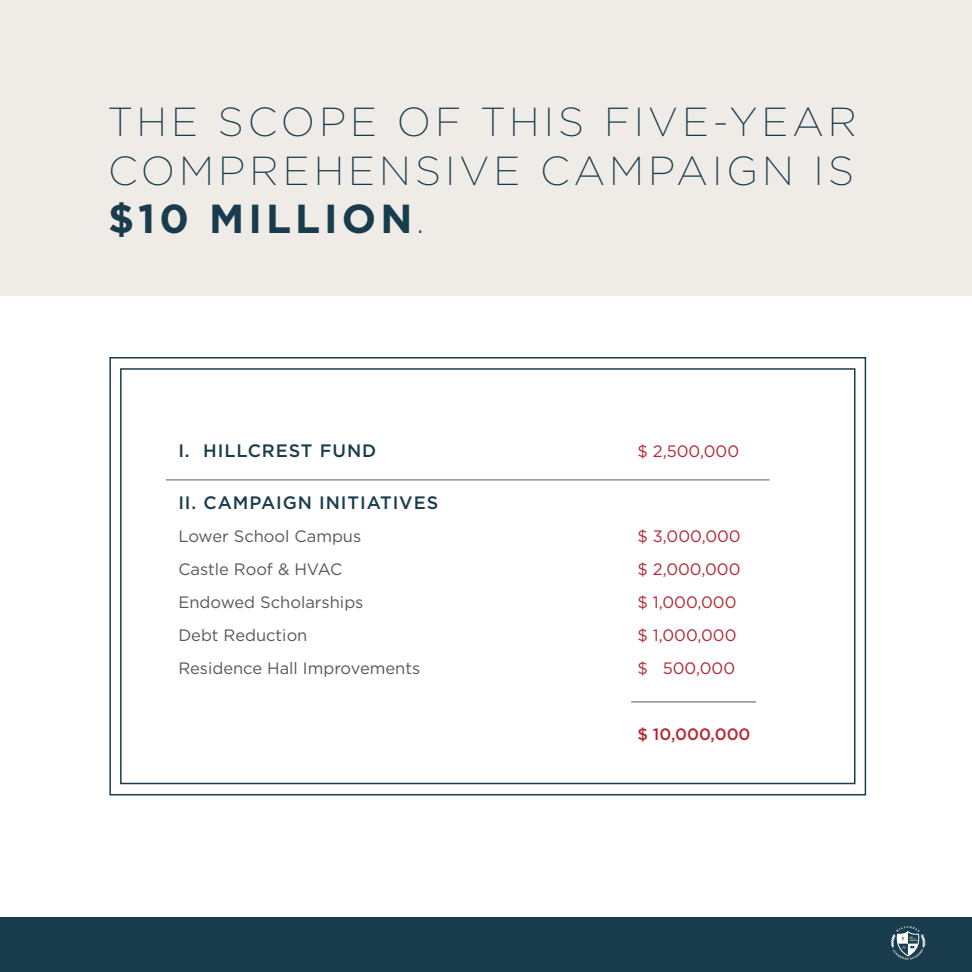
<style>
.page{position:relative;width:972px;height:972px;background:#fff}
.page>*{position:absolute;margin:0;border:0;box-sizing:border-box;transform-origin:0 0}
.t1{font:200 40.5px/48.6px "Gotham";letter-spacing:.1em;color:#193c4c;text-align:justify}
.t2{font:500 18px "Gotham";letter-spacing:.05em;color:#1a3d4d}
.t3{font:500 18px "Gotham";letter-spacing:.05em;color:#193c4c}
.t4{font:16.5px "Gotham";color:#57585a}
.t5{font:16.5px "Gotham";color:#b32a33}
.t6{font:500 16.5px "Gotham";color:#b32a33}
.s1{font-weight:700}
</style>
<div class="page">
<div style="left:0;top:917px;width:972px;height:55px;background:#193c4c"></div>
<svg style="left:891px;top:926px;width:35px;height:34px"></svg>
<div style="left:0;top:0;width:972px;height:296px;background:#efece7"></div>
<div style="left:120px;top:368px;width:735px;height:416px;border:2px solid #1a3d4d"></div>
<div style="left:109px;top:357px;width:757px;height:438px;border:2px solid #1a3d4d"></div>
<hr style="left:166px;top:480px;width:603px;height:1px;background:#57585a">
<hr style="left:631px;top:702px;width:125px;height:1px;background:#57585a">
<p class="t1" style="left:108px;top:96px;width:751px">THE SCOPE OF THIS FIVE-YEAR COMPREHENSIVE CAMPAIGN IS <span class="s1">$10 MILLION</span>.</p>
<p class="t3" style="left:178px;top:439px;width:199px">I. HILLCREST FUND</p>
<p class="t5" style="left:637px;top:441px;width:103px">$ 2,500,000</p>
<p class="t2" style="left:178px;top:491px;width:261px">II. CAMPAIGN INITIATIVES</p>
<p class="t4" style="left:178px;top:525px;width:185px">Lower School Campus</p>
<p class="t5" style="left:637px;top:525px;width:105px">$ 3,000,000</p>
<p class="t4" style="left:178px;top:558px;width:165px">Castle Roof &amp; HVAC</p>
<p class="t5" style="left:637px;top:558px;width:105px">$ 2,000,000</p>
<p class="t4" style="left:178px;top:591px;width:187px">Endowed Scholarships</p>
<p class="t5" style="left:637px;top:591px;width:101px">$ 1,000,000</p>
<p class="t4" style="left:178px;top:624px;width:131px">Debt Reduction</p>
<p class="t5" style="left:637px;top:624px;width:101px">$ 1,000,000</p>
<p class="t4" style="left:178px;top:657px;width:243px">Residence Hall Improvements</p>
<p class="t5" style="left:637px;top:657px;width:99px">$ 500,000</p>
<p class="t6" style="left:637px;top:723px;width:115px">$ 10,000,000</p>
</div>
